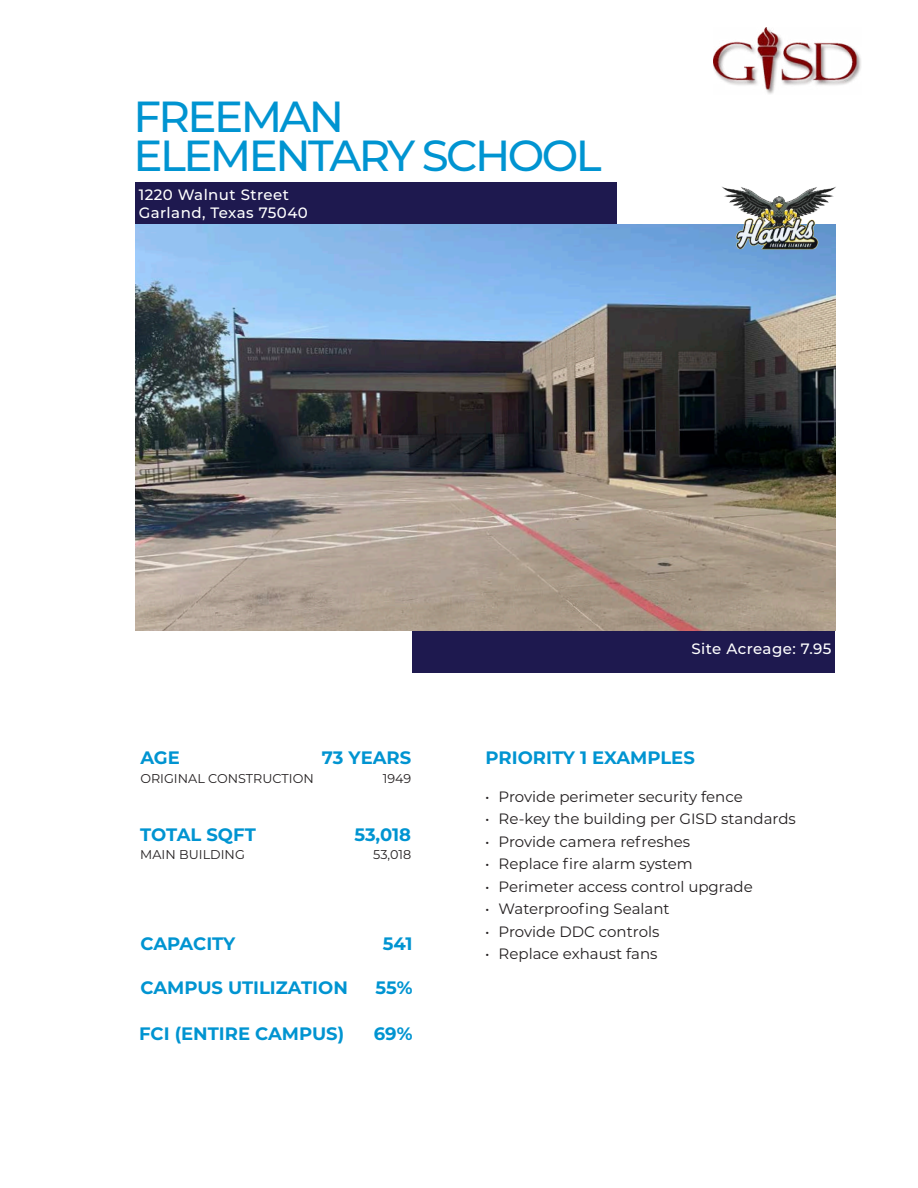
<style>
.page{position:relative;width:918px;height:1188px;background:#fff}
.page>*{position:absolute;margin:0;border:0;box-sizing:border-box;transform-origin:0 0}
.t1{font:500 43.5px "Montserrat";letter-spacing:-.06em;color:#0094d1}
.t2{font:700 18px "Montserrat";color:#0094d1}
.t3{font:15px "Montserrat";color:#231f20}
.t4{font:500 15px "Montserrat";letter-spacing:.03em;color:#fff}
.t5{font:12.75px "Montserrat";color:#231f20}
</style>
<div class="page">
<img style="left:713px;top:27px;width:148px;height:67px">
<div style="left:413px;top:630px;width:422px;height:42px;background:#1e194f"></div>
<img style="left:135px;top:224px;width:700px;height:406px">
<div style="left:135px;top:183px;width:482px;height:41px;background:#1e194f"></div>
<img style="left:720px;top:186px;width:116px;height:82px">
<p class="t1" style="left:134px;top:86px;width:212px">FREEMAN</p>
<p class="t1" style="left:134px;top:125px;width:469px">ELEMENTARY SCHOOL</p>
<p class="t4" style="left:139px;top:184px;width:152px">1220 Walnut Street</p>
<p class="t4" style="left:139px;top:202px;width:171px">Garland, Texas 75040</p>
<p class="t2" style="left:140px;top:744px;width:41px">AGE</p>
<p class="t2" style="left:322px;top:744px;width:91px">73 YEARS</p>
<p class="t5" style="left:140px;top:770px;width:175px">ORIGINAL CONSTRUCTION</p>
<p class="t5" style="left:383px;top:770px;width:30px">1949</p>
<p class="t2" style="left:140px;top:822px;width:117px">TOTAL SQFT</p>
<p class="t2" style="left:354px;top:822px;width:58px">53,018</p>
<p class="t5" style="left:140px;top:845px;width:106px">MAIN BUILDING</p>
<p class="t5" style="left:373px;top:845px;width:40px">53,018</p>
<p class="t2" style="left:141px;top:931px;width:96px">CAPACITY</p>
<p class="t2" style="left:383px;top:931px;width:31px">541</p>
<p class="t2" style="left:140px;top:975px;width:209px">CAMPUS UTILIZATION</p>
<p class="t2" style="left:139px;top:1021px;width:207px">FCI (ENTIRE CAMPUS)</p>
<p class="t2" style="left:376px;top:975px;width:38px">55%</p>
<p class="t2" style="left:374px;top:1021px;width:40px">69%</p>
<p class="t4" style="left:691px;top:638px;width:142px">Site Acreage: 7.95</p>
<p class="t2" style="left:486px;top:744px;width:211px">PRIORITY 1 EXAMPLES</p>
<p class="t3" style="left:485px;top:786px;width:259px">• Provide perimeter security fence</p>
<p class="t3" style="left:485px;top:809px;width:312px">• Re-key the building per GISD standards</p>
<p class="t3" style="left:485px;top:831px;width:207px">• Provide camera refreshes</p>
<p class="t3" style="left:485px;top:854px;width:209px">• Replace fire alarm system</p>
<p class="t3" style="left:485px;top:876px;width:269px">• Perimeter access control upgrade</p>
<p class="t3" style="left:485px;top:899px;width:186px">• Waterproofing Sealant</p>
<p class="t3" style="left:485px;top:921px;width:176px">• Provide DDC controls</p>
<p class="t3" style="left:485px;top:944px;width:174px">• Replace exhaust fans</p>
</div>
